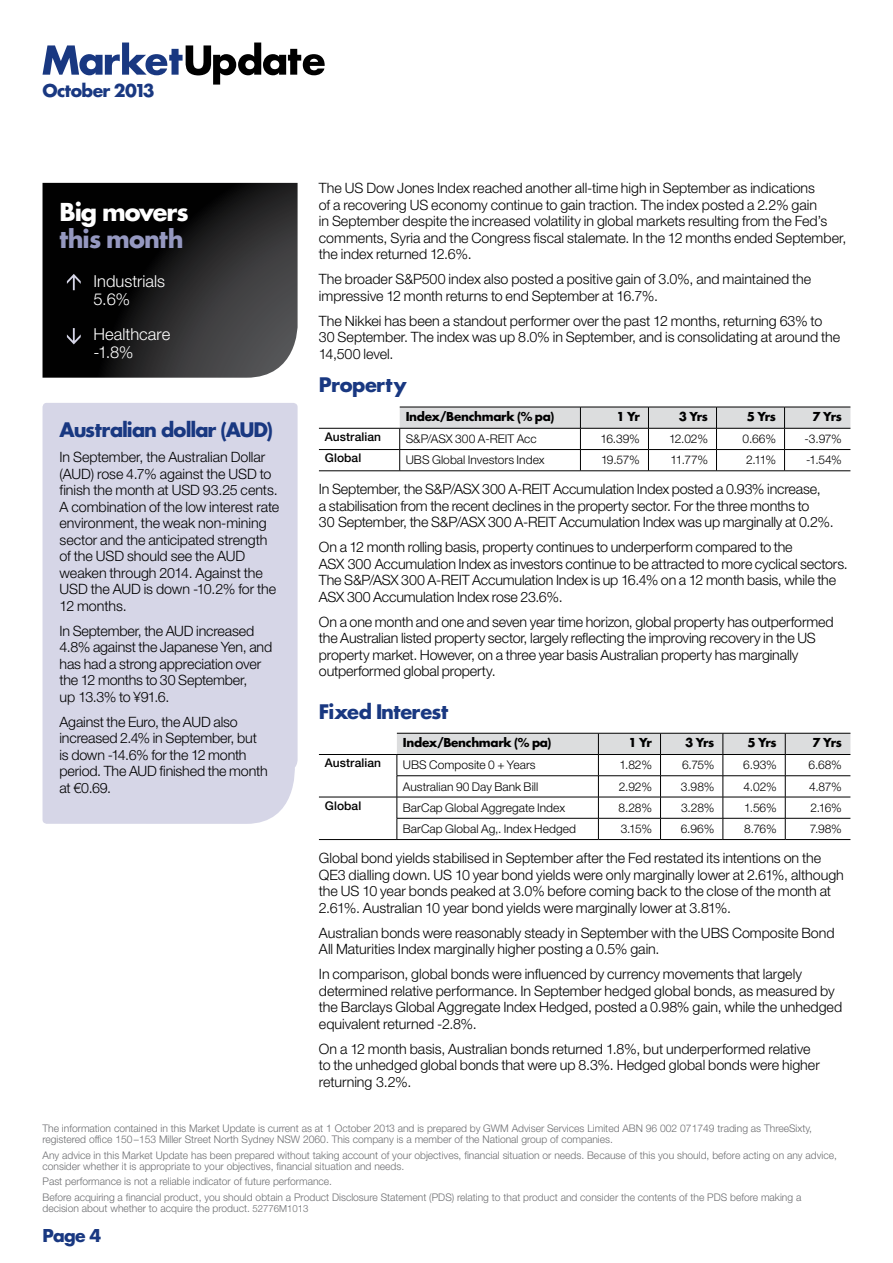
<style>
.page{position:relative;width:893px;height:1263px;background:#fff}
.page>*{position:absolute;margin:0;border:0;box-sizing:border-box;transform-origin:0 0}
.t1{font:700 24px "Futura";letter-spacing:-.045em;color:#fff}
.t2{font:700 24px "Futura";letter-spacing:-.025em;color:#9598c0}
.t3{font:700 19.5px "Futura";letter-spacing:-.06em;color:#193881}
.t4{font:700 19.5px "Futura";letter-spacing:-.035em;color:#193881}
.t5{font:700 19.5px "Futura";letter-spacing:-.015em;color:#193881}
.t6{font:700 17.25px "Futura";letter-spacing:-.035em;color:#193881}
.t7{font:300 16.5px/18px "Helvetica Neue LT Std";color:#fff}
.t8{font:300 14.25px/16.5px "Helvetica Neue LT Std";letter-spacing:-.005em;color:#000}
.t9{font:300 12px "Helvetica Neue LT Std";letter-spacing:.005em;color:#000}
.t10{font:700 12px "Futura";letter-spacing:-.03em;color:#000}
.t11{font:500 12px "Helvetica Neue LT Std";letter-spacing:.005em;color:#000}
.t12{font:300 10.5px/11.2px "Helvetica Neue LT Std";color:#6d6e71}
.s1{font-size:9.75px}
</style>
<div class="page">
<svg style="left:43px;top:43px;width:282px;height:42px"></svg>
<svg style="left:43px;top:183px;width:255px;height:195px;background:#1f1f20"></svg>
<div style="left:43px;top:403px;width:255px;height:421px;background:#d6d6e7"></div>
<hr style="left:319px;top:428px;width:81px;height:1px;background:#000">
<hr style="left:319px;top:449px;width:81px;height:1px;background:#000">
<svg style="left:399px;top:407px;width:451px;height:63px"></svg>
<hr style="left:319px;top:470px;width:81px;height:1px;background:#000">
<hr style="left:400px;top:470px;width:180px;height:1px;background:#000">
<hr style="left:580px;top:470px;width:68px;height:1px;background:#000">
<hr style="left:648px;top:470px;width:68px;height:1px;background:#000">
<hr style="left:716px;top:470px;width:68px;height:1px;background:#000">
<hr style="left:784px;top:470px;width:66px;height:1px;background:#000">
<hr style="left:400px;top:428px;width:180px;height:1px;background:#000">
<hr style="left:319px;top:754px;width:78px;height:1px;background:#000">
<hr style="left:319px;top:797px;width:78px;height:1px;background:#000">
<svg style="left:397px;top:733px;width:453px;height:106px"></svg>
<hr style="left:319px;top:839px;width:78px;height:1px;background:#000">
<hr style="left:397px;top:839px;width:201px;height:1px;background:#000">
<hr style="left:598px;top:839px;width:62px;height:1px;background:#000">
<hr style="left:660px;top:839px;width:63px;height:1px;background:#000">
<hr style="left:723px;top:839px;width:62px;height:1px;background:#000">
<hr style="left:785px;top:839px;width:65px;height:1px;background:#000">
<hr style="left:397px;top:754px;width:201px;height:1px;background:#000">
<svg style="left:67px;top:328px;width:14px;height:16px"></svg>
<svg style="left:67px;top:274px;width:14px;height:16px"></svg>
<p class="t6" style="left:43px;top:79px;width:114px">October 2013</p>
<h1 class="t1" style="left:60px;top:195px;width:131px">Big movers</h1>
<h1 class="t2" style="left:60px;top:222px;width:126px">this month</h1>
<p class="t7" style="left:94px;top:271px;width:73px">Industrials<br>5.6%</p>
<p class="t7" style="left:94px;top:324px;width:78px">Healthcare -1.8%</p>
<h2 class="t3" style="left:60px;top:416px;width:215px">Australian dollar (AUD)</h2>
<p class="t8" style="left:60px;top:448px;width:221px">In September, the Australian Dollar (AUD) rose 4.7% against the USD to finish the month at USD 93.25 cents.<br>A combination of the low interest rate environment, the weak non-mining sector and the anticipated strength of the USD should see the AUD weaken through 2014. Against the<br>USD the AUD is down -10.2% for the<br>12 months.</p>
<p class="t8" style="left:60px;top:622px;width:214px">In September, the AUD increased<br>4.8% against the Japanese Yen, and has had a strong appreciation over the 12 months to 30 September,<br>up 13.3% to ¥91.6.</p>
<p class="t8" style="left:60px;top:713px;width:210px">Against the Euro, the AUD also increased 2.4% in September, but is down -14.6% for the 12 month period. The AUD finished the month at €0.69.</p>
<p class="t8" style="left:319px;top:179px;width:529px">The US Dow Jones Index reached another all-time high in September as indications<br>of a recovering US economy continue to gain traction. The index posted a 2.2% gain<br>in September despite the increased volatility in global markets resulting from the Fed’s comments, Syria and the Congress fiscal stalemate. In the 12 months ended September, the index returned 12.6%.</p>
<p class="t8" style="left:319px;top:270px;width:494px">The broader S&amp;P500 index also posted a positive gain of 3.0%, and maintained the impressive 12 month returns to end September at 16.7%.</p>
<p class="t8" style="left:319px;top:312px;width:523px">The Nikkei has been a standout performer over the past 12 months, returning 63% to<br>30 September. The index was up 8.0% in September, and is consolidating at around the<br>14,500 level.</p>
<h2 class="t5" style="left:319px;top:371px;width:89px">Property</h2>
<p class="t10" style="left:406px;top:408px;width:150px">Index/Benchmark (% pa)</p>
<p class="t10" style="left:616px;top:408px;width:25px">1 Yr</p>
<p class="t10" style="left:679px;top:408px;width:31px">3 Yrs</p>
<p class="t10" style="left:747px;top:408px;width:31px">5 Yrs</p>
<p class="t10" style="left:813px;top:408px;width:31px">7 Yrs</p>
<p class="t11" style="left:325px;top:430px;width:58px">Australian</p>
<p class="t9" style="left:406px;top:432px;width:133px">S&amp;P/ASX 300 A-REIT Acc</p>
<p class="t9" style="left:600px;top:432px;width:41px">16.39%</p>
<p class="t9" style="left:669px;top:432px;width:40px">12.02%</p>
<p class="t9" style="left:743px;top:432px;width:35px">0.66%</p>
<p class="t9" style="left:804px;top:432px;width:39px">-3.97%</p>
<p class="t11" style="left:325px;top:451px;width:38px">Global</p>
<p class="t9" style="left:406px;top:453px;width:140px">UBS Global Investors Index</p>
<p class="t9" style="left:601px;top:453px;width:40px">19.57%</p>
<p class="t9" style="left:671px;top:453px;width:39px">11.77%</p>
<p class="t9" style="left:746px;top:453px;width:31px">2.11%</p>
<p class="t9" style="left:806px;top:453px;width:37px">-1.54%</p>
<p class="t8" style="left:319px;top:481px;width:516px">In September, the S&amp;P/ASX 300 A-REIT Accumulation Index posted a 0.93% increase,<br>a stabilisation from the recent declines in the property sector. For the three months to<br>30 September, the S&amp;P/ASX 300 A-REIT Accumulation Index was up marginally at 0.2%.</p>
<p class="t8" style="left:319px;top:539px;width:530px">On a 12 month rolling basis, property continues to underperform compared to the<br>ASX 300 Accumulation Index as investors continue to be attracted to more cyclical sectors.<br>The S&amp;P/ASX 300 A-REIT Accumulation Index is up 16.4% on a 12 month basis, while the ASX 300 Accumulation Index rose 23.6%.</p>
<p class="t8" style="left:319px;top:613px;width:516px">On a one month and one and seven year time horizon, global property has outperformed the Australian listed property sector, largely reflecting the improving recovery in the US property market. However, on a three year basis Australian property has marginally outperformed global property.</p>
<h2 class="t4" style="left:319px;top:698px;width:131px">Fixed Interest</h2>
<p class="t10" style="left:403px;top:734px;width:150px">Index/Benchmark (% pa)</p>
<p class="t10" style="left:628px;top:734px;width:25px">1 Yr</p>
<p class="t10" style="left:685px;top:734px;width:31px">3 Yrs</p>
<p class="t10" style="left:747px;top:734px;width:31px">5 Yrs</p>
<p class="t10" style="left:813px;top:734px;width:31px">7 Yrs</p>
<p class="t11" style="left:325px;top:756px;width:58px">Australian</p>
<p class="t9" style="left:403px;top:758px;width:134px">UBS Composite 0 + Years</p>
<p class="t9" style="left:619px;top:758px;width:34px">1.82%</p>
<p class="t9" style="left:682px;top:758px;width:34px">6.75%</p>
<p class="t9" style="left:743px;top:758px;width:35px">6.93%</p>
<p class="t9" style="left:808px;top:758px;width:35px">6.68%</p>
<p class="t9" style="left:403px;top:779px;width:137px">Australian 90 Day Bank Bill</p>
<p class="t9" style="left:619px;top:779px;width:35px">2.92%</p>
<p class="t9" style="left:681px;top:779px;width:35px">3.98%</p>
<p class="t9" style="left:744px;top:779px;width:35px">4.02%</p>
<p class="t9" style="left:809px;top:779px;width:34px">4.87%</p>
<p class="t11" style="left:325px;top:798px;width:38px">Global</p>
<p class="t9" style="left:403px;top:800px;width:164px">BarCap Global Aggregate Index</p>
<p class="t9" style="left:619px;top:800px;width:35px">8.28%</p>
<p class="t9" style="left:681px;top:800px;width:35px">3.28%</p>
<p class="t9" style="left:744px;top:800px;width:34px">1.56%</p>
<p class="t9" style="left:810px;top:800px;width:33px">2.16%</p>
<p class="t9" style="left:403px;top:822px;width:175px">BarCap Global Ag,. Index Hedged</p>
<p class="t9" style="left:621px;top:822px;width:33px">3.15%</p>
<p class="t9" style="left:681px;top:822px;width:35px">6.96%</p>
<p class="t9" style="left:744px;top:822px;width:34px">8.76%</p>
<p class="t9" style="left:810px;top:822px;width:34px">7.98%</p>
<p class="t8" style="left:319px;top:849px;width:526px">Global bond yields stabilised in September after the Fed restated its intentions on the QE3 dialling down. US 10 year bond yields were only marginally lower at 2.61%, although the US 10 year bonds peaked at 3.0% before coming back to the close of the month at 2.61%. Australian 10 year bond yields were marginally lower at 3.81%.</p>
<p class="t8" style="left:319px;top:924px;width:517px">Australian bonds were reasonably steady in September with the UBS Composite Bond<br>All Maturities Index marginally higher posting a 0.5% gain.</p>
<p class="t8" style="left:319px;top:965px;width:525px">In comparison, global bonds were influenced by currency movements that largely determined relative performance. In September hedged global bonds, as measured by the Barclays Global Aggregate Index Hedged, posted a 0.98% gain, while the unhedged equivalent returned -2.8%.</p>
<p class="t8" style="left:319px;top:1040px;width:502px">On a 12 month basis, Australian bonds returned 1.8%, but underperformed relative to the unhedged global bonds that were up 8.3%. Hedged global bonds were higher returning 3.2%.</p>
<p class="t12" style="left:43px;top:1122px;width:771px">The information contained in this Market Update is current as at 1 October 2013 and is prepared by GWM Adviser Services Limited ABN 96 002 071749 trading as ThreeSixty, registered office 150–153 Miller Street North Sydney NSW 2060. This company is a member of the National group of companies.</p>
<p class="t12" style="left:43px;top:1149px;width:796px">Any advice in this Market Update has been prepared without taking account of your objectives, financial situation or needs. Because of this you should, before acting on any advice, consider whether it is appropriate to your objectives, financial situation and needs.</p>
<p class="t12" style="left:43px;top:1174px;width:760px;line-height:15.5px">Past performance is not a reliable indicator of future performance.<br>Before acquiring a financial product, you should obtain a Product Disclosure Statement (PDS) relating to that product and consider the contents of the PDS before making a</p>
<p class="t12" style="left:43px;top:1202px;width:267px">decision about whether to acquire the product. <span class="s1">52776M1013</span></p>
<p class="t6" style="left:43px;top:1223px;width:60px">Page 4</p>
</div>
